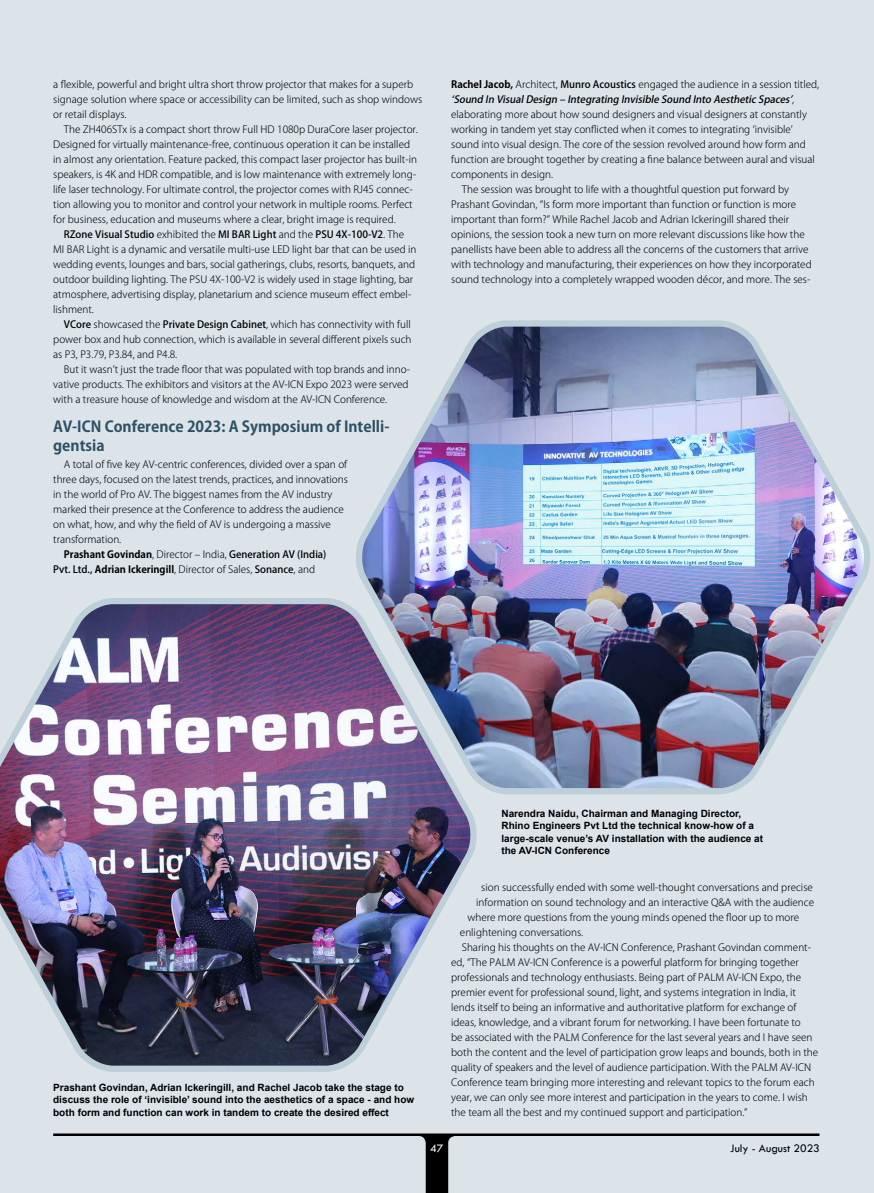
<style>
.page{position:relative;width:874px;height:1193px;background:#fff}
.page>*{position:absolute;margin:0;border:0;box-sizing:border-box;transform-origin:0 0}
.Subhead_1{font:700 15px/18.8px "Koz Go Pro";color:#2c5065}
.t1{font:11.88px "Tw Cen";color:#000}
.t2{font:11.88px "Tw Cen";color:#fff}
.Body_Text{font:300 10px/15px "Koz Go Pro";color:#000}
.t3{font:700 10px/12.5px "Arial";color:#000}
.s1{font-weight:500}
.s2{font-weight:700}
.s3{font-weight:500;font-style:italic}
</style>
<div class="page">
<div style="left:0;top:0;width:873px;height:1192px;background:#dce4e9"></div>
<svg style="left:53px;top:1133px;width:766px;height:59px"></svg>
<img style="left:0;top:598px;width:477px;height:474px">
<img style="left:348px;top:320px;width:522px;height:477px">
<p class="Body_Text" style="left:53px;top:77px;width:370px">a flexible, powerful and bright ultra short throw projector that makes for a superb signage solution where space or accessibility can be limited, such as shop windows or retail displays.</p>
<p class="Body_Text" style="left:53px;top:122px;width:366px;text-indent:11px">The ZH406STx is a compact short throw Full HD 1080p DuraCore laser projector.<br>Designed for virtually maintenance-free, continuous operation it can be installed in almost any orientation. Feature packed, this compact laser projector has built-in speakers, is 4K and HDR compatible, and is low maintenance with extremely long&shy;life laser technology. For ultimate control, the projector comes with RJ45 connec&shy;tion allowing you to monitor and control your network in multiple rooms. Perfect for business, education and museums where a clear, bright image is required.</p>
<p class="Body_Text" style="left:53px;top:227px;width:364px;text-indent:11px"><span class="s1">RZone Visual Studio</span> exhibited the <span class="s1">MI BAR Light</span> and the <span class="s1">PSU 4X-100-V2</span>. The MI BAR Light is a dynamic and versatile multi-use LED light bar that can be used in wedding events, lounges and bars, social gatherings, clubs, resorts, banquets, and outdoor building lighting. The PSU 4X-100-V2 is widely used in stage lighting, bar atmosphere, advertising display, planetarium and science museum effect embel&shy;lishment.</p>
<p class="Body_Text" style="left:53px;top:317px;width:359px;text-align:justify;text-indent:11px"><span class="s1">VCore</span> showcased the <span class="s1">Private Design Cabinet</span>, which has connectivity with full power box and hub connection, which is available in several different pixels such as P3, P3.79, P3.84, and P4.8.</p>
<p class="Body_Text" style="left:53px;top:362px;width:358px;text-indent:11px">But it wasn’t just the trade floor that was populated with top brands and inno&shy;vative products. The exhibitors and visitors at the AV-ICN Expo 2023 were served with a treasure house of knowledge and wisdom at the AV-ICN Conference.</p>
<p class="Subhead_1" style="left:53px;top:418px;width:337px">AV-ICN Conference 2023: A Symposium of Intelli&shy;gentsia</p>
<p class="Body_Text" style="left:53px;top:456px;width:296px;text-indent:11px">A total of five key AV-centric conferences, divided over a span of three days, focused on the latest trends, practices, and innovations in the world of Pro AV. The biggest names from the AV industry marked their presence at the Conference to address the audience on what, how, and why the field of AV is undergoing a massive transformation.</p>
<p class="Body_Text" style="left:53px;top:546px;width:275px;text-indent:11px"><span class="s2">Prashant Govindan</span>, Director – India, <span class="s1">Generation AV (India)<br>Pvt. Ltd.,</span> <span class="s2">Adrian Ickeringill</span>, Director of Sales, <span class="s1">Sonance</span>, and</p>
<p class="Body_Text" style="left:451px;top:77px;width:369px"><span class="s2">Rachel Jacob,</span> Architect, <span class="s1">Munro Acoustics</span> engaged the audience in a session titled, <span class="s3">‘Sound In VisualDesign – Integrating Invisible Sound Into Aesthetic Spaces’</span>, elaborating more about how sound designers and visual designers at constantly working in tandem yet stay conflicted when it comes to integrating ‘invisible’ sound into visual design. The core of the session revolved around how form and function are brought together by creating a fine balance between aural and visual components in design.</p>
<p class="Body_Text" style="left:451px;top:182px;width:362px;text-indent:11px">The session was brought to life with a thoughtful question put forward by Prashant Govindan, “Is form more important than function or function is more important than form?” While Rachel Jacob and Adrian Ickeringill shared their opinions, the session took a new turn on more relevant discussions like how the panellists have been able to address all the concerns of the customers that arrive with technology and manufacturing, their experiences on how they incorporated sound technology into a completely wrapped wooden décor, and more. The ses-</p>
<p class="t3" style="left:53px;top:1081px;width:362px">Prashant Govindan, Adrian Ickeringill, and Rachel Jacob take the stage to discuss the role of ‘invisible’ sound into the aesthetics of a space - and how both form and function can work in tandem to create the desired effect</p>
<p class="t3" style="left:501px;top:807px;width:263px">Narendra Naidu, Chairman and Managing Director, Rhino Engineers Pvt Ltd the technical know-how of a large-scale venue’s AV installation with the audience at the AV-ICN Conference</p>
<p class="Body_Text" style="left:481px;top:880px;width:333px">sion successfully ended with some well-thought conversations and precise</p>
<p class="Body_Text" style="left:476px;top:895px;width:339px">information on sound technology and an interactive Q&amp;A with the audience</p>
<p class="Body_Text" style="left:467px;top:910px;width:333px">where more questions from the young minds opened the floor up to more</p>
<p class="Body_Text" style="left:459px;top:925px;width:125px">enlightening conversations.</p>
<p class="Body_Text" style="left:451px;top:940px;width:368px;text-indent:11px">Sharing his thoughts on the AV-ICN Conference, Prashant Govindan comment&shy;ed, “The PALM AV-ICN Conference is a powerful platform for bringing together professionals and technology enthusiasts. Being part of PALM AV-ICN Expo, the premier event for professional sound, light, and systems integration in India, it lends itself to being an informative and authoritative platform for exchange of ideas, knowledge, and a vibrant forum for networking. I have been fortunate to<br>be associated with the PALM Conference for the last several years and I have seen both the content and the level of participation grow leaps and bounds, both in the quality of speakers and the level of audience participation. With the PALM AV-ICN Conference team bringing more interesting and relevant topics to the forum each year, we can only see more interest and participation in the years to come. I wish the team all the best and my continued support and participation.”</p>
<p class="t2" style="left:430px;top:1140px;width:15px">47</p>
<p class="t1" style="left:729px;top:1140px;width:91px">July - August 2023</p>
</div>
